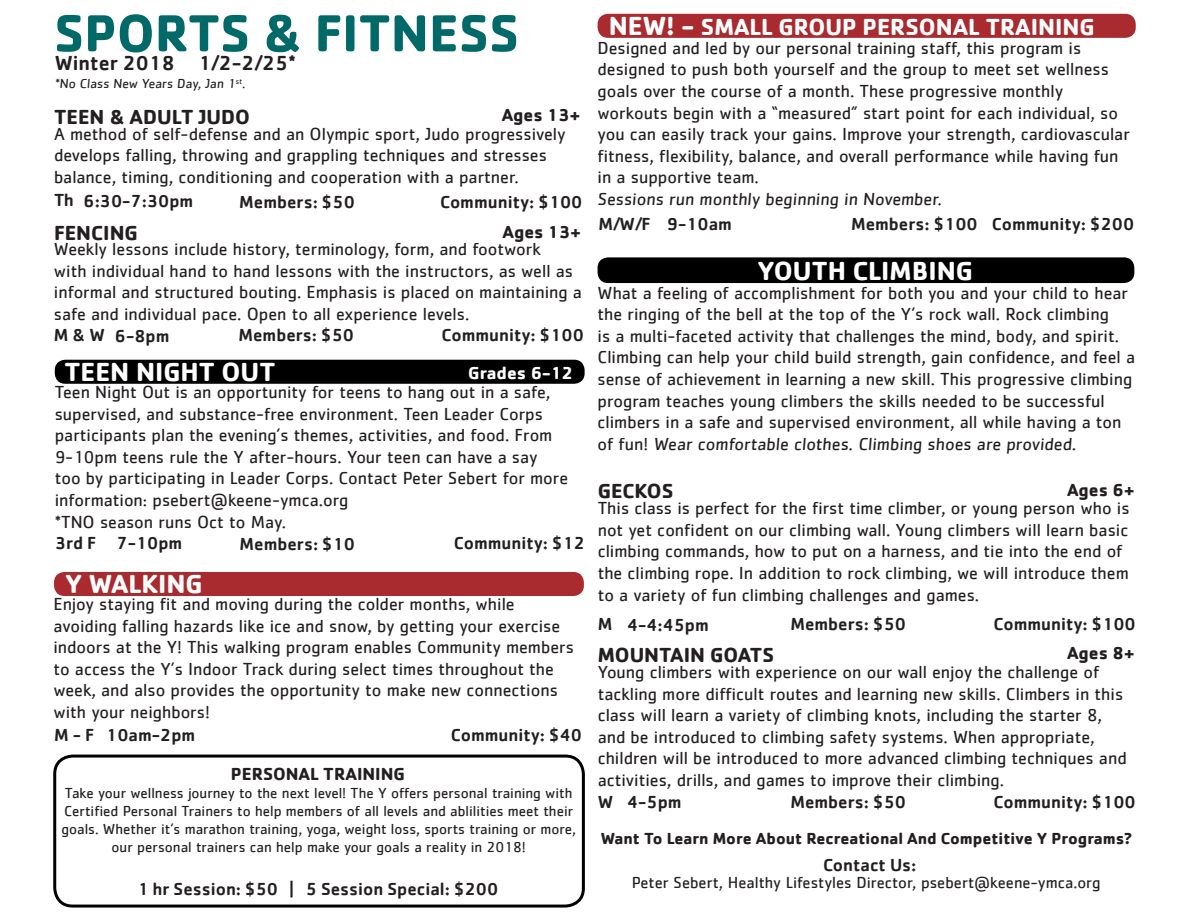
<style>
.page{position:relative;width:1188px;height:918px;background:#fff}
.page>*{position:absolute;margin:0;border:0;box-sizing:border-box;transform-origin:0 0}
.t1{font:700 54px "Cachet";color:#016a69}
.t2{font:700 27px "Cachet";color:#fff}
.t3{font:700 24px "Cachet";color:#fff}
.t4{font:700 21px "Cachet";color:#231f20}
.t5{font:500 21px "Cachet";color:#231f20}
.t6{font:18px/21.6px "Cachet";color:#231f20}
.t7{font:500 18px "Cachet";color:#231f20}
.t8{font:700 18px "Cachet";color:#231f20}
.t9{font:700 18px "Cachet";color:#fff}
.t10{font:16.5px "Cachet";color:#231f20}
.t11{font:700 16.5px "Cachet";color:#231f20}
.t12{font:15px/18px "Cachet";color:#231f20;text-align:center}
.t13{font:13.5px "Cachet";color:#231f20}
.s1{font-size:27px}
</style>
<div class="page">
<div style="left:598px;top:257px;width:536px;height:26px;background:#000;border-radius:10px"></div>
<div style="left:53px;top:755px;width:532px;height:153px;border:3px solid #000;border-radius:18px"></div>
<div style="left:55px;top:360px;width:530px;height:24px;background:#000;border-radius:10px"></div>
<div style="left:54px;top:572px;width:530px;height:24px;background:#a92b30;border-radius:10px"></div>
<div style="left:598px;top:14px;width:538px;height:24px;background:#a92b30;border-radius:10px"></div>
<p class="t1" style="left:54px;top:-2px;width:467px">SPORTS &amp; FITNESS</p>
<p class="t5" style="left:55px;top:50px;width:243px">Winter 2018 1/2-2/25*</p>
<p class="t13" style="left:55px;top:76px;width:193px">*No Class New Years Day, Jan 1<sup>st</sup>.</p>
<p class="t4" style="left:54px;top:103px;width:197px">TEEN &amp; ADULT JUDO</p>
<p class="t8" style="left:502px;top:103px;width:80px">Ages 13+</p>
<p class="t6" style="left:54px;top:122px;width:513px">A method of self-defense and an Olympic sport, Judo progressively develops falling, throwing and grappling techniques and stresses balance, timing, conditioning and cooperation with a partner.</p>
<p class="t7" style="left:54px;top:189px;width:21px">Th</p>
<p class="t7" style="left:84px;top:190px;width:111px">6:30-7:30pm</p>
<p class="t7" style="left:239px;top:190px;width:117px">Members: $50</p>
<p class="t7" style="left:440px;top:190px;width:144px">Community: $100</p>
<p class="t4" style="left:54px;top:220px;width:85px">FENCING</p>
<p class="t8" style="left:503px;top:220px;width:80px">Ages 13+</p>
<p class="t6" style="left:54px;top:238px;width:530px">Weekly lessons include history, terminology, form, and footwork<br>with individual hand to hand lessons with the instructors, as well as informal and structured bouting. Emphasis is placed on maintaining a safe and individual pace. Open to all experience levels.</p>
<p class="t7" style="left:54px;top:324px;width:52px">M &amp; W</p>
<p class="t7" style="left:115px;top:325px;width:56px">6-8pm</p>
<p class="t7" style="left:239px;top:324px;width:117px">Members: $50</p>
<p class="t7" style="left:442px;top:324px;width:144px">Community: $100</p>
<p class="t2" style="left:64px;top:355px;width:213px">TEEN NIGHT OUT</p>
<p class="t9" style="left:468px;top:361px;width:107px">Grades 6-12</p>
<p class="t6" style="left:55px;top:381px;width:515px">Teen Night Out is an opportunity for teens to hang out in a safe, supervised, and substance-free environment. Teen Leader Corps participants plan the evening’s themes, activities, and food. From 9-10pm teens rule the Y after-hours. Your teen can have a say too by participating in Leader Corps. Contact Peter Sebert for more information: psebert@keene-ymca.org</p>
<p class="t6" style="left:55px;top:511px;width:233px">*TNO season runs Oct to May.</p>
<p class="t7" style="left:55px;top:532px;width:43px">3rd F</p>
<p class="t7" style="left:117px;top:532px;width:67px">7-10pm</p>
<p class="t7" style="left:240px;top:533px;width:117px">Members: $10</p>
<p class="t7" style="left:454px;top:532px;width:133px">Community: $12</p>
<p class="t2" style="left:65px;top:567px;width:139px">Y WALKING</p>
<p class="t6" style="left:53px;top:593px;width:522px">Enjoy staying fit and moving during the colder months, while avoiding falling hazards like ice and snow, by getting your exercise indoors at the Y! This walking program enables Community members to access the Y’s Indoor Track during select times throughout the week, and also provides the opportunity to make new connections with your neighbors!</p>
<p class="t7" style="left:54px;top:724px;width:143px">M - F 10am-2pm</p>
<p class="t7" style="left:451px;top:724px;width:133px">Community: $40</p>
<p class="t8" style="left:231px;top:762px;width:176px">PERSONAL TRAINING</p>
<p class="t12" style="left:61px;top:783px;width:516px">Take your wellness journey to the next level! The Y offers personal training with Certified Personal Trainers to help members of all levels and ablilities meet their goals. Whether it’s marathon training, yoga, weight loss, sports training or more, our personal trainers can help make your goals a reality in 2018!</p>
<p class="t7" style="left:138px;top:878px;width:362px">1 hr Session: $50 | 5 Session Special: $200</p>
<p class="t3" style="left:609px;top:12px;width:488px"><span class="s1">NEW! -</span> SMALL GROUP PERSONAL TRAINING</p>
<p class="t6" style="left:598px;top:37px;width:534px">Designed and led by our personal training staff, this program is designed to push both yourself and the group to meet set wellness goals over the course of a month. These progressive monthly workouts begin with a “measured” start point for each individual, so you can easily track your gains. Improve your strength, cardiovascular fitness, flexibility, balance, and overall performance while having fun in a supportive team.</p>
<p class="t6" style="left:598px;top:188px;width:348px">Sessions run monthly beginning in November.</p>
<p class="t7" style="left:598px;top:213px;width:54px">M/W/F</p>
<p class="t7" style="left:667px;top:213px;width:67px">9-10am</p>
<p class="t7" style="left:851px;top:213px;width:128px">Members: $100</p>
<p class="t7" style="left:992px;top:213px;width:144px">Community: $200</p>
<p class="t2" style="left:758px;top:253px;width:217px">YOUTH CLIMBING</p>
<p class="t6" style="left:598px;top:281px;width:539px">What a feeling of accomplishment for both you and your child to hear the ringing of the bell at the top of the Y’s rock wall. Rock climbing<br>is a multi-faceted activity that challenges the mind, body, and spirit.<br>Climbing can help your child build strength, gain confidence, and feel a sense of achievement in learning a new skill. This progressive climbing program teaches young climbers the skills needed to be successful climbers in a safe and supervised environment, all while having a ton of fun! Wear comfortable clothes. Climbing shoes are provided.</p>
<p class="t4" style="left:598px;top:478px;width:77px">GECKOS</p>
<p class="t8" style="left:1067px;top:478px;width:69px">Ages 6+</p>
<p class="t6" style="left:598px;top:497px;width:533px">This class is perfect for the first time climber, or young person who is not yet confident on our climbing wall. Young climbers will learn basic climbing commands, how to put on a harness, and tie into the end of the climbing rope. In addition to rock climbing, we will introduce them to a variety of fun climbing challenges and games.</p>
<p class="t7" style="left:598px;top:613px;width:16px">M</p>
<p class="t7" style="left:627px;top:614px;width:83px">4-4:45pm</p>
<p class="t4" style="left:598px;top:641px;width:178px">MOUNTAIN GOATS</p>
<p class="t8" style="left:1067px;top:642px;width:69px">Ages 8+</p>
<p class="t6" style="left:598px;top:661px;width:531px">Young climbers with experience on our wall enjoy the challenge of tackling more difficult routes and learning new skills. Climbers in this class will learn a variety of climbing knots, including the starter 8, and be introduced to climbing safety systems. When appropriate, children will be introduced to more advanced climbing techniques and activities, drills, and games to improve their climbing.</p>
<p class="t7" style="left:598px;top:790px;width:17px">W</p>
<p class="t7" style="left:627px;top:791px;width:56px">4-5pm</p>
<p class="t7" style="left:790px;top:791px;width:117px">Members: $50</p>
<p class="t7" style="left:994px;top:790px;width:144px">Community: $100</p>
<p class="t7" style="left:790px;top:613px;width:117px">Members: $50</p>
<p class="t7" style="left:994px;top:613px;width:144px">Community: $100</p>
<p class="t11" style="left:601px;top:828px;width:533px">Want To Learn More About Recreational And Competitive Y Programs?</p>
<p class="t10" style="left:632px;top:873px;width:470px">Peter Sebert, Healthy Lifestyles Director, psebert@keene-ymca.org</p>
<p class="t7" style="left:823px;top:854px;width:95px">Contact Us:</p>
</div>
